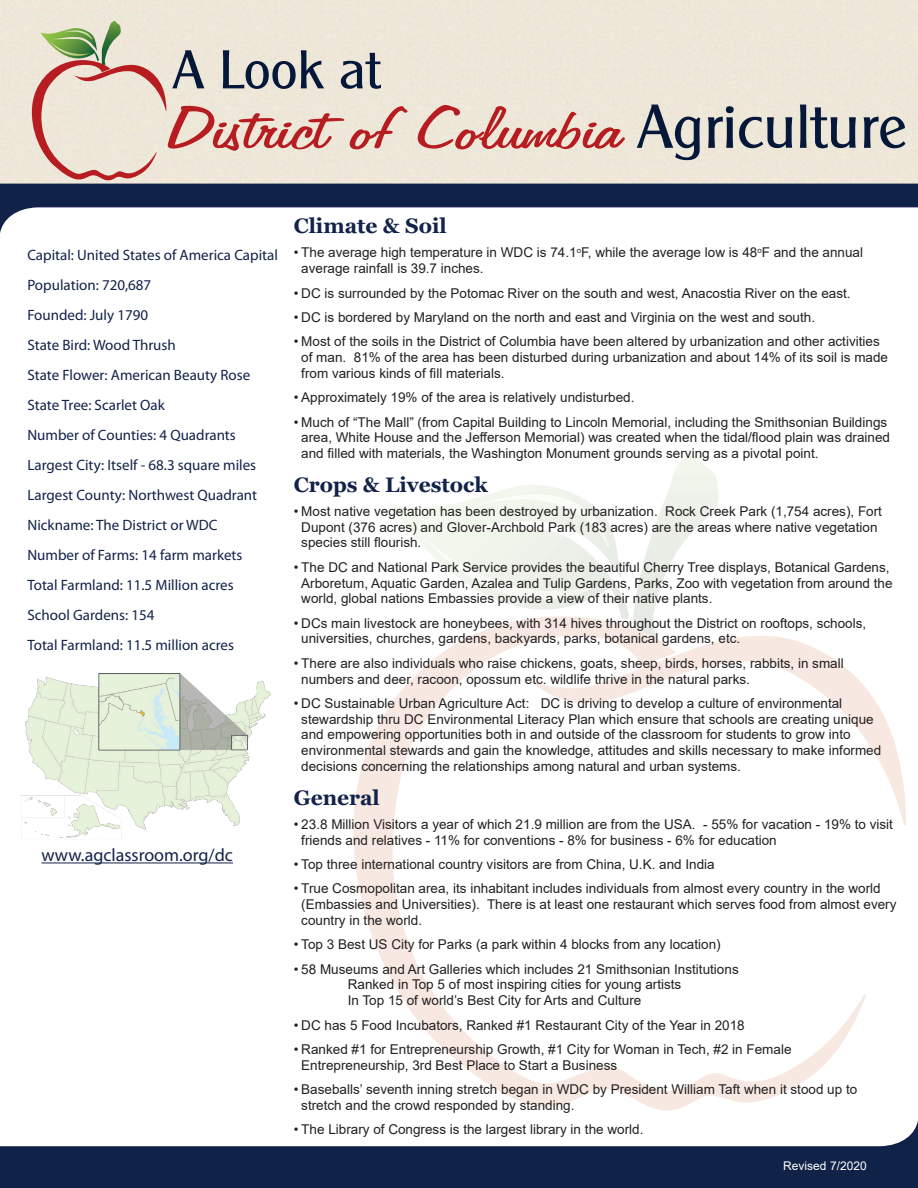
<style>
.page{position:relative;width:918px;height:1188px;background:#fff}
.page>*{position:absolute;margin:0;border:0;box-sizing:border-box;transform-origin:0 0}
.t1{font:67.5px "Freehand 575 BT Regular B";color:#b61c20;scale:1.42 1}
.State_Fact{font:54.75px "Clearly Gothic";color:#051839}
.t2{font:700 21px "Georgia";color:#122249}
.t3{font:18px "Myriad Pro";color:#112249}
.State_Fact-2{font:15px "Myriad Pro";color:#112249}
.t4{font:13.5px/15.8px "Arial";color:#231f20}
.t5{font:12px "Arial";color:#fff}
.s1{font-family:"Clearly Gothic";font-size:62.25px;color:#051839}
</style>
<div class="page">
<svg style="left:0;top:184px;width:918px;height:49px"></svg>
<svg style="left:0;top:1120px;width:918px;height:68px;fill:#112249"></svg>
<svg style="left:32px;top:21px;width:134px;height:159px;background:#decbba"></svg>
<svg style="left:353px;top:639px;width:513px;height:471px"></svg>
<svg style="left:525px;top:636px;width:381px;height:190px"></svg>
<svg style="left:390px;top:455px;width:330px;height:184px"></svg>
<img style="left:21px;top:673px;width:250px;height:167px">
<hr style="left:42px;top:863px;width:191px;height:1px;background:#112249">
<p class="State_Fact" style="left:173px;top:38px;width:209px">A Look at</p>
<p class="t1" style="left:167px;top:93px;width:523px">District of Columbia<span class="s1">Agriculture</span></p>
<p class="State_Fact-2" style="left:27px;top:245px;width:252px">Capital: United States of America Capital</p>
<p class="State_Fact-2" style="left:27px;top:275px;width:125px">Population: 720,687</p>
<p class="State_Fact-2" style="left:27px;top:305px;width:122px">Founded: July 1790</p>
<p class="State_Fact-2" style="left:27px;top:335px;width:150px">State Bird: Wood Thrush</p>
<p class="State_Fact-2" style="left:27px;top:365px;width:224px">State Flower: American Beauty Rose</p>
<p class="State_Fact-2" style="left:27px;top:395px;width:139px">State Tree: Scarlet Oak</p>
<p class="State_Fact-2" style="left:27px;top:425px;width:210px">Number of Counties: 4 Quadrants</p>
<p class="State_Fact-2" style="left:27px;top:455px;width:230px">Largest City: Itself - 68.3 square miles</p>
<p class="State_Fact-2" style="left:27px;top:485px;width:231px">Largest County: Northwest Quadrant</p>
<p class="State_Fact-2" style="left:27px;top:515px;width:192px">Nickname: The District or WDC</p>
<p class="State_Fact-2" style="left:27px;top:545px;width:217px">Number of Farms: 14 farm markets</p>
<p class="State_Fact-2" style="left:27px;top:575px;width:208px">Total Farmland: 11.5 Million acres</p>
<p class="State_Fact-2" style="left:27px;top:605px;width:129px">School Gardens: 154</p>
<p class="State_Fact-2" style="left:27px;top:635px;width:208px">Total Farmland: 11.5 million acres</p>
<p class="t3" style="left:42px;top:844px;width:193px">www.agclassroom.org/dc</p>
<p class="t2" style="left:294px;top:213px;width:154px">Climate &amp; Soil</p>
<p class="t4" style="left:301px;top:245px;width:563px;text-indent:-8px">• The average high temperature in WDC is 74.1<sup>o</sup>F, while the average low is 48<sup>o</sup>F and the annual average rainfall is 39.7 inches.</p>
<p class="t4" style="left:294px;top:285px;width:558px">• DC is surrounded by the Potomac River on the south and west, Anacostia River on the east.</p>
<p class="t4" style="left:294px;top:309px;width:523px">• DC is bordered by Maryland on the north and east and Virginia on the west and south.</p>
<p class="t4" style="left:301px;top:334px;width:588px;text-indent:-8px">• Most of the soils in the District of Columbia have been altered by urbanization and other activities of man. 81% of the area has been disturbed during urbanization and about 14% of its soil is made from various kinds of fill materials.</p>
<p class="t4" style="left:294px;top:389px;width:342px">• Approximately 19% of the area is relatively undisturbed.</p>
<p class="t4" style="left:301px;top:414px;width:590px;text-indent:-8px">• Much of “The Mall” (from Capital Building to Lincoln Memorial, including the Smithsonian Buildings area, White House and the Jefferson Memorial) was created when the tidal/flood plain was drained and filled with materials, the Washington Monument grounds serving as a pivotal point.</p>
<p class="t2" style="left:294px;top:471px;width:195px">Crops &amp; Livestock</p>
<p class="t4" style="left:301px;top:503px;width:582px;text-indent:-8px">• Most native vegetation has been destroyed by urbanization. Rock Creek Park (1,754 acres), Fort<br>Dupont (376 acres) and Glover-Archbold Park (183 acres) are the areas where native vegetation species still flourish.</p>
<p class="t4" style="left:301px;top:559px;width:593px;text-indent:-8px">• The DC and National Park Service provides the beautiful Cherry Tree displays, Botanical Gardens,<br>Arboretum, Aquatic Garden, Azalea and Tulip Gardens, Parks, Zoo with vegetation from around the world, global nations Embassies provide a view of their native plants.</p>
<p class="t4" style="left:301px;top:615px;width:566px;text-indent:-8px">• DCs main livestock are honeybees, with 314 hives throughout the District on rooftops, schools, universities, churches, gardens, backyards, parks, botanical gardens, etc.</p>
<p class="t4" style="left:301px;top:655px;width:544px;text-indent:-8px">• There are also individuals who raise chickens, goats, sheep, birds, horses, rabbits, in small numbers and deer, racoon, opossum etc. wildlife thrive in the natural parks.</p>
<p class="t4" style="left:301px;top:695px;width:582px;text-indent:-8px">• DC Sustainable Urban Agriculture Act: DC is driving to develop a culture of environmental stewardship thru DC Environmental Literacy Plan which ensure that schools are creating unique and empowering opportunities both in and outside of the classroom for students to grow into environmental stewards and gain the knowledge, attitudes and skills necessary to make informed decisions concerning the relationships among natural and urban systems.</p>
<p class="t2" style="left:294px;top:784px;width:88px">General</p>
<p class="t4" style="left:301px;top:816px;width:593px;text-indent:-8px">• 23.8 Million Visitors a year of which 21.9 million are from the USA. - 55% for vacation - 19% to visit friends and relatives - 11% for conventions - 8% for business - 6% for education</p>
<p class="t4" style="left:294px;top:856px;width:422px">• Top three international country visitors are from China, U.K. and India</p>
<p class="t4" style="left:301px;top:881px;width:597px;text-indent:-8px">• True Cosmopolitan area, its inhabitant includes individuals from almost every country in the world (Embassies and Universities). There is at least one restaurant which serves food from almost every country in the world.</p>
<p class="t4" style="left:294px;top:937px;width:428px">• Top 3 Best US City for Parks (a park within 4 blocks from any location)</p>
<p class="t4" style="left:348px;top:961px;width:392px;text-indent:-54px">• 58 Museums and Art Galleries which includes 21 Smithsonian Institutions<br>Ranked in Top 5 of most inspiring cities for young artists<br>In Top 15 of world’s Best City for Arts and Culture</p>
<p class="t4" style="left:294px;top:1017px;width:453px">• DC has 5 Food Incubators, Ranked #1 Restaurant City of the Year in 2018</p>
<p class="t4" style="left:301px;top:1041px;width:492px;text-indent:-8px">• Ranked #1 for Entrepreneurship Growth, #1 City for Woman in Tech, #2 in Female<br>Entrepreneurship, 3rd Best Place to Start a Business</p>
<p class="t4" style="left:301px;top:1081px;width:558px;text-indent:-8px">• Baseballs’ seventh inning stretch began in WDC by President William Taft when it stood up to stretch and the crowd responded by standing.</p>
<p class="t4" style="left:294px;top:1121px;width:351px">• The Library of Congress is the largest library in the world.</p>
<p class="t5" style="left:783px;top:1157px;width:85px">Revised 7/2020</p>
</div>
